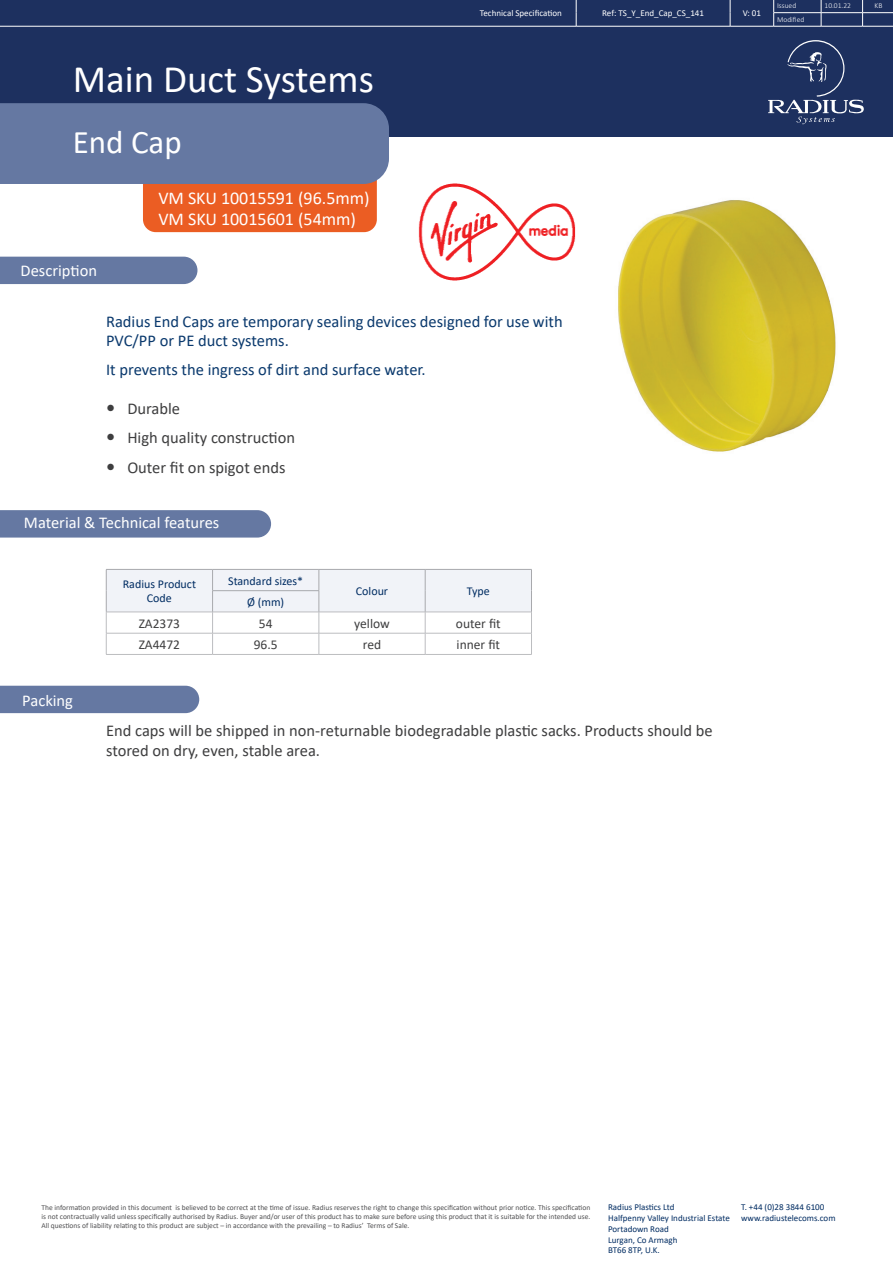
<style>
.page{position:relative;width:893px;height:1263px;background:#fff}
.page>*{position:absolute;margin:0;border:0;box-sizing:border-box;transform-origin:0 0}
.t1{font:39px "Calibri";color:#fff}
.t2{font:33px "Calibri";color:#fff}
.t3{font:18px/21.8px "Calibri";color:#fff}
.t4{font:16.5px/29.5px "Calibri";color:#3e3e3f}
.t5{font:16.5px/19.8px "Calibri";color:#0a396d}
.t6{font:16.5px "Calibri";color:#fff}
.t7{font:13.5px "Calibri";color:#3e3e3f}
.t8{font:12px/14.4px "Calibri";color:#002c62;text-align:center}
.t9{font:9px/10.8px "Calibri";color:#002c62}
.t10{font:9px "Calibri";color:#fff}
.t11{font:7.5px/9px "Calibri";color:#505052;text-align:justify}
.t12{font:300 7.5px "Calibri";color:#fff}
</style>
<div class="page">
<div style="left:143px;top:148px;width:234px;height:84px;background:#eb5d23;border-radius:13px"></div>
<div style="left:0;top:0;width:893px;height:137px;background:#1d305f"></div>
<div style="left:0;top:103px;width:389px;height:81px;background:#6578a2"></div>
<svg style="left:768px;top:40px;width:96px;height:84px"></svg>
<svg style="left:730px;top:0;width:1px;height:26px"></svg>
<hr style="left:730px;top:26px;width:44px;height:1px;background:#fff">
<hr style="left:576px;top:26px;width:154px;height:1px;background:#fff">
<hr style="left:773px;top:12px;width:48px;height:1px;background:#fff">
<svg style="left:773px;top:0;width:1px;height:26px"></svg>
<hr style="left:821px;top:12px;width:42px;height:1px;background:#fff">
<svg style="left:821px;top:0;width:1px;height:26px"></svg>
<hr style="left:863px;top:12px;width:30px;height:1px;background:#fff">
<svg style="left:862px;top:0;width:1px;height:26px"></svg>
<hr style="left:774px;top:26px;width:47px;height:1px;background:#fff">
<hr style="left:821px;top:26px;width:42px;height:1px;background:#fff">
<hr style="left:863px;top:26px;width:30px;height:1px;background:#fff">
<svg style="left:576px;top:0;width:1px;height:26px"></svg>
<hr style="left:0;top:26px;width:576px;height:1px;background:#fff">
<img style="left:618px;top:200px;width:218px;height:252px">
<div style="left:0;top:257px;width:197px;height:27px;background:#6578a2"></div>
<svg style="left:0;top:510px;width:271px;height:28px;background:#697ca4"></svg>
<hr style="left:106px;top:654px;width:107px;height:1px;background:#bcbdc0">
<hr style="left:213px;top:654px;width:106px;height:1px;background:#bcbdc0">
<hr style="left:319px;top:654px;width:106px;height:1px;background:#bcbdc0">
<hr style="left:425px;top:654px;width:107px;height:1px;background:#bcbdc0">
<svg style="left:106px;top:569px;width:426px;height:85px"></svg>
<div style="left:0;top:686px;width:199px;height:27px;background:#6578a2"></div>
<img style="left:382px;top:183px;width:194px;height:98px">
<p class="t10" style="left:480px;top:7px;width:83px">Technical Specification</p>
<p class="t10" style="left:602px;top:7px;width:103px">Ref: TS_Y_End_Cap_CS_141</p>
<p class="t10" style="left:743px;top:7px;width:20px">V: 01</p>
<p class="t12" style="left:777px;top:1px;width:21px">Issued</p>
<p class="t12" style="left:824px;top:1px;width:28px">10.01.22</p>
<p class="t12" style="left:875px;top:1px;width:9px">KB</p>
<p class="t12" style="left:777px;top:15px;width:29px">Modified</p>
<h1 class="t1" style="left:73px;top:52px;width:303px">Main Duct Systems</h1>
<h2 class="t2" style="left:73px;top:119px;width:110px">End Cap</h2>
<h3 class="t6" style="left:21px;top:259px;width:78px">Description</h3>
<h3 class="t3" style="left:158px;top:186px;width:213px">VM SKU 10015591 (96.5mm)<br>VM SKU 10015601 (54mm)</h3>
<h3 class="t5" style="left:106px;top:311px;width:458px">Radius End Caps are temporary sealing devices designed for use with<br>PVC/PP or PE duct systems.</h3>
<h3 class="t5" style="left:106px;top:359px;width:321px">It prevents the ingress of dirt and surface water.</h3>
<h3 class="t4" style="left:127px;top:393px;width:169px">Durable<br>High quality construction<br>Outer fit on spigot ends</h3>
<h3 class="t6" style="left:24px;top:511px;width:197px">Material &amp; Technical features</h3>
<h3 class="t6" style="left:22px;top:689px;width:52px">Packing</h3>
<h3 class="t8" style="left:123px;top:576px;width:75px">Radius Product<br>Code</h3>
<h3 class="t8" style="left:228px;top:573px;width:77px">Standard sizes*</h3>
<h3 class="t8" style="left:247px;top:594px;width:39px">Ø (mm)</h3>
<h3 class="t8" style="left:356px;top:584px;width:34px">Colour</h3>
<h3 class="t8" style="left:467px;top:584px;width:25px">Type</h3>
<h3 class="t7" style="left:139px;top:614px;width:43px">ZA2373</h3>
<h3 class="t7" style="left:259px;top:614px;width:15px">54</h3>
<h3 class="t7" style="left:354px;top:614px;width:37px">yellow</h3>
<h3 class="t7" style="left:456px;top:614px;width:46px">outer fit</h3>
<h3 class="t7" style="left:139px;top:635px;width:43px">ZA4472</h3>
<h3 class="t7" style="left:254px;top:635px;width:25px">96.5</h3>
<h3 class="t7" style="left:363px;top:635px;width:20px">red</h3>
<h3 class="t7" style="left:457px;top:635px;width:45px">inner fit</h3>
<h3 class="t4" style="left:106px;top:720px;width:608px;line-height:19.8px">End caps will be shipped in non-returnable biodegradable plastic sacks. Products should be stored on dry, even, stable area.</h3>
<p class="t11" style="left:41px;top:1203px;width:550px">The information provided in this document is believed to be correct at the time of issue. Radius reserves the right to change this specification without prior notice. This specification is not contractually valid unless specifically authorised by Radius. Buyer and/or user of this product has to make sure before using this product that it is suitable for the intended use.<br>All questions of liability relating to this product are subject – in accordance with the prevailing – to Radius’ Terms of Sale.</p>
<p class="t9" style="left:608px;top:1201px;width:123px">Radius Plastics Ltd<br>Halfpenny Valley Industrial Estate<br>Portadown Road<br>Lurgan, Co Armagh<br>BT66 8TP, U.K.</p>
<p class="t9" style="left:741px;top:1201px;width:96px">T. +44 (0)28 3844 6100 www.radiustelecoms.com</p>
</div>
